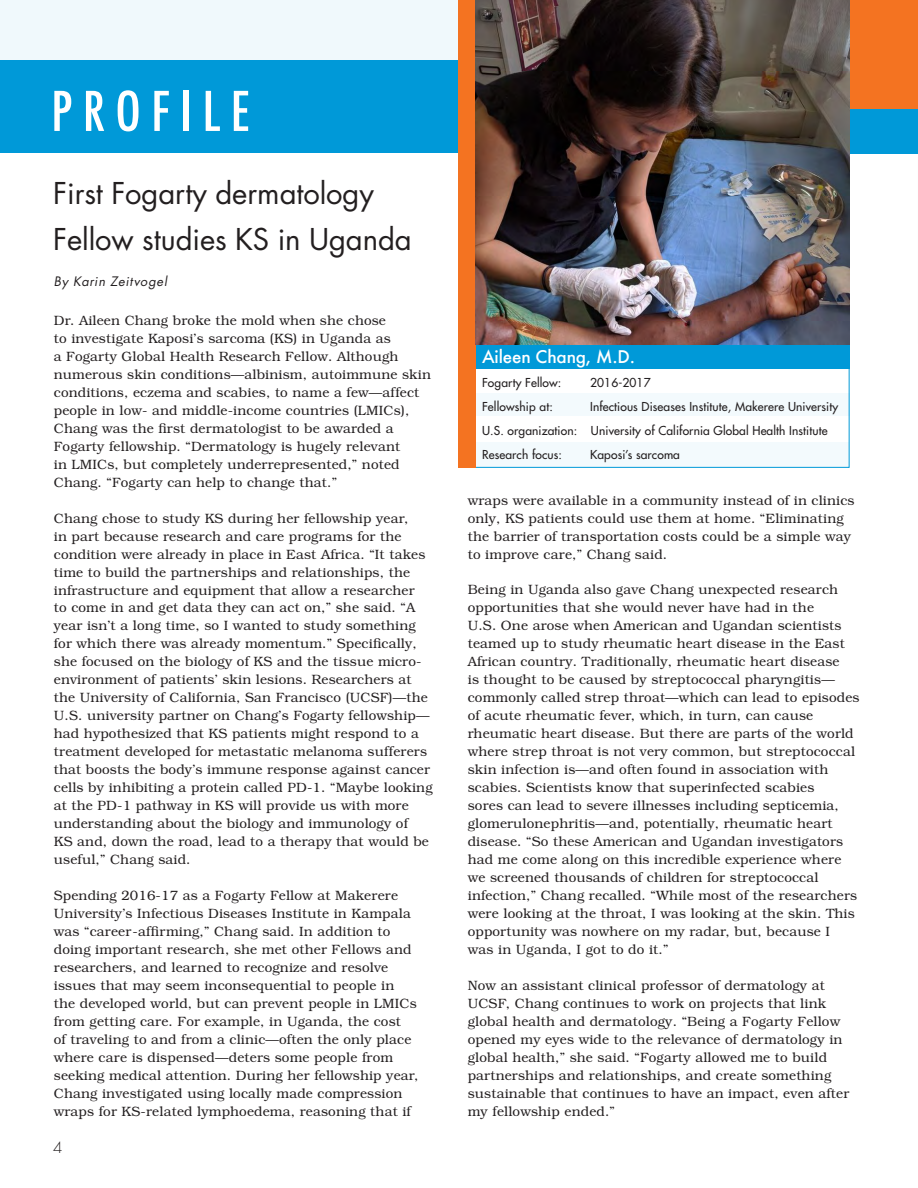
<style>
.page{position:relative;width:918px;height:1188px;background:#fff}
.page>*{position:absolute;margin:0;border:0;box-sizing:border-box;transform-origin:0 0}
.t1{font:500 condensed 53.25px "Futura";letter-spacing:.2em;color:#fff}
.t2{font:29.25px "Futura Std";letter-spacing:-.005em;color:#231f20}
.t3{font:500 17.1px "Futura";letter-spacing:-.01em;color:#fff}
.t4{font:300 15px "Futura Std";color:#231f20}
.t5{font:300 13.5px/18px "Bookman Std";letter-spacing:.01em;color:#231f20}
.t6{font:italic 12.75px "Futura Std";letter-spacing:.06em;color:#231f20}
.t7{font:500 12px/24px "Futura Std";letter-spacing:.01em;color:#231f20}
</style>
<div class="page">
<div style="left:0;top:61px;width:836px;height:92px;background:#0099d8"></div>
<div style="left:458px;top:442px;width:391px;height:25px;background:#f3fafd"></div>
<div style="left:845px;top:109px;width:73px;height:45px;background:#0099d8"></div>
<div style="left:467px;top:344px;width:382px;height:124px;border:1px solid #0099d8"></div>
<svg style="left:0;top:0;width:850px;height:120px"></svg>
<div style="left:459px;top:393px;width:390px;height:23px;background:#f3fafd"></div>
<div style="left:476px;top:345px;width:373px;height:24px;background:#0099d8"></div>
<div style="left:847px;top:0;width:71px;height:109px;background:#f47321"></div>
<div style="left:458px;top:0;width:18px;height:468px;background:#f47321"></div>
<img style="left:476px;top:0;width:373px;height:344px">
<h1 class="t1" style="left:51px;top:77px;width:200px">PROFILE</h1>
<h1 class="t2" style="left:53px;top:175px;width:322px">First Fogarty dermatology</h1>
<h1 class="t2" style="left:53px;top:221px;width:360px">Fellow studies KS in Uganda</h1>
<p class="t6" style="left:54px;top:273px;width:115px">By Karin Zeitvogel</p>
<p class="t5" style="left:54px;top:311px;width:379px">Dr. Aileen Chang broke the mold when she chose<br>to investigate Kaposi’s sarcoma (KS) in Uganda as<br>a Fogarty Global Health Research Fellow. Although numerous skin conditions—albinism, autoimmune skin conditions, eczema and scabies, to name a few—affect people in low- and middle-income countries (LMICs), Chang was the first dermatologist to be awarded a Fogarty fellowship. “Dermatology is hugely relevant<br>in LMICs, but completely underrepresented,” noted Chang. “Fogarty can help to change that.”</p>
<p class="t5" style="left:54px;top:509px;width:380px">Chang chose to study KS during her fellowship year,<br>in part because research and care programs for the condition were already in place in East Africa. “It takes time to build the partnerships and relationships, the infrastructure and equipment that allow a researcher<br>to come in and get data they can act on,” she said. “A year isn’t a long time, so I wanted to study something for which there was already momentum.” Specifically, she focused on the biology of KS and the tissue micro&shy;environment of patients’ skin lesions. Researchers at the University of California, San Francisco (UCSF)—the U.S. university partner on Chang’s Fogarty fellowship— had hypothesized that KS patients might respond to a treatment developed for metastatic melanoma sufferers that boosts the body’s immune response against cancer cells by inhibiting a protein called PD-1. “Maybe looking at the PD-1 pathway in KS will provide us with more understanding about the biology and immunology of<br>KS and, down the road, lead to a therapy that would be useful,” Chang said.</p>
<p class="t5" style="left:54px;top:887px;width:366px">Spending 2016-17 as a Fogarty Fellow at Makerere University’s Infectious Diseases Institute in Kampala was “career-affirming,” Chang said. In addition to doing important research, she met other Fellows and researchers, and learned to recognize and resolve issues that may seem inconsequential to people in the developed world, but can prevent people in LMICs from getting care. For example, in Uganda, the cost<br>of traveling to and from a clinic—often the only place where care is dispensed—deters some people from seeking medical attention. During her fellowship year, Chang investigated using locally made compression wraps for KS-related lymphoedema, reasoning that if</p>
<p class="t4" style="left:53px;top:1139px;width:11px">4</p>
<p class="t3" style="left:482px;top:345px;width:154px">Aileen Chang, M.D.</p>
<p class="t7" style="left:482px;top:370px;width:81px">Fogarty Fellow:</p>
<p class="t7" style="left:590px;top:370px;width:62px">2016-2017</p>
<p class="t7" style="left:482px;top:394px;width:72px">Fellowship at:</p>
<p class="t7" style="left:482px;top:394px;width:358px;text-indent:108px">Infectious Diseases Institute, Makerere University<br>U.S. organization: University of California Global Health Institute</p>
<p class="t7" style="left:482px;top:442px;width:81px">Research focus:</p>
<p class="t7" style="left:590px;top:442px;width:91px">Kaposi’s sarcoma</p>
<p class="t5" style="left:468px;top:491px;width:388px">wraps were available in a community instead of in clinics only, KS patients could use them at home. “Eliminating the barrier of transportation costs could be a simple way to improve care,” Chang said.</p>
<p class="t5" style="left:468px;top:581px;width:393px">Being in Uganda also gave Chang unexpected research opportunities that she would never have had in the<br>U.S. One arose when American and Ugandan scientists teamed up to study rheumatic heart disease in the East African country. Traditionally, rheumatic heart disease<br>is thought to be caused by streptococcal pharyngitis— commonly called strep throat—which can lead to episodes of acute rheumatic fever, which, in turn, can cause rheumatic heart disease. But there are parts of the world where strep throat is not very common, but streptococcal skin infection is—and often found in association with scabies. Scientists know that superinfected scabies<br>sores can lead to severe illnesses including septicemia, glomerulonephritis—and, potentially, rheumatic heart disease. “So these American and Ugandan investigators had me come along on this incredible experience where we screened thousands of children for streptococcal infection,” Chang recalled. “While most of the researchers were looking at the throat, I was looking at the skin. This opportunity was nowhere on my radar, but, because I<br>was in Uganda, I got to do it.”</p>
<p class="t5" style="left:468px;top:977px;width:383px">Now an assistant clinical professor of dermatology at UCSF, Chang continues to work on projects that link global health and dermatology. “Being a Fogarty Fellow opened my eyes wide to the relevance of dermatology in global health,” she said. “Fogarty allowed me to build partnerships and relationships, and create something sustainable that continues to have an impact, even after my fellowship ended.”</p>
</div>
